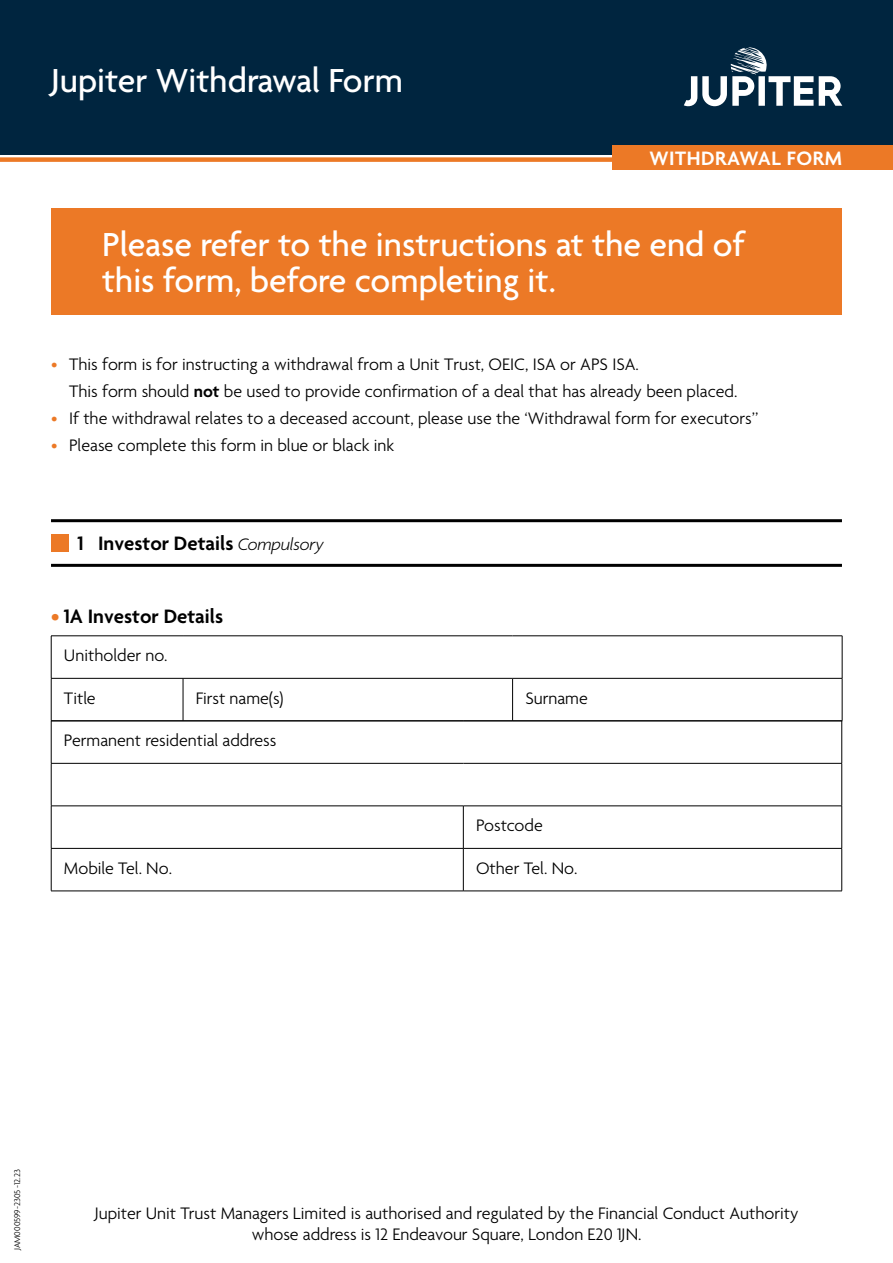
<style>
.page{position:relative;width:893px;height:1263px;background:#fff}
.page>*{position:absolute;margin:0;border:0;box-sizing:border-box;transform-origin:0 0}
.t1{font:500 36px/36px "Agenda";color:#fff}
.t2{font:600 21px "Agenda";color:#000}
.t3{font:600 21px "Agenda";letter-spacing:.025em;color:#fff}
.t4{font:300 18px/21px "Agenda";color:#000;text-align:center}
.t5{font:300 9px "Agenda";color:#000}
.s1{color:#ec7926}
.s2{font-weight:600}
.s3{font-weight:300;font-style:italic;font-size:18px}
</style>
<div class="page">
<div style="left:0;top:157px;width:893px;height:5px;background:#ec7926"></div>
<div style="left:0;top:0;width:893px;height:154px;background:#00253f"></div>
<svg style="left:684px;top:47px;width:158px;height:60px"></svg>
<div style="left:51px;top:208px;width:791px;height:107px;background:#ec7926"></div>
<div style="left:612px;top:145px;width:281px;height:25px;background:#ec7926"></div>
<hr style="left:51px;top:519px;width:791px;height:3px;background:#000">
<hr style="left:51px;top:564px;width:791px;height:3px;background:#000">
<div style="left:51px;top:535px;width:17px;height:17px;background:#ec7926"></div>
<svg style="left:52px;top:762px;width:789px;height:129px"></svg>
<hr style="left:51px;top:721px;width:1px;height:42px;background:#000">
<hr style="left:51px;top:763px;width:1px;height:43px;background:#000">
<hr style="left:51px;top:806px;width:1px;height:42px;background:#000">
<hr style="left:51px;top:720px;width:412px;height:1px;background:#000">
<hr style="left:463px;top:720px;width:379px;height:1px;background:#000">
<hr style="left:51px;top:763px;width:412px;height:1px;background:#000">
<hr style="left:463px;top:763px;width:379px;height:1px;background:#000">
<hr style="left:51px;top:806px;width:412px;height:1px;background:#000">
<hr style="left:841px;top:721px;width:1px;height:42px;background:#000">
<hr style="left:841px;top:763px;width:1px;height:43px;background:#000">
<hr style="left:463px;top:806px;width:1px;height:42px;background:#000">
<hr style="left:841px;top:806px;width:1px;height:42px;background:#000">
<hr style="left:463px;top:806px;width:379px;height:1px;background:#000">
<hr style="left:51px;top:848px;width:1px;height:43px;background:#000">
<hr style="left:51px;top:848px;width:412px;height:1px;background:#000">
<hr style="left:463px;top:848px;width:1px;height:43px;background:#000">
<hr style="left:463px;top:848px;width:379px;height:1px;background:#000">
<hr style="left:841px;top:848px;width:1px;height:43px;background:#000">
<hr style="left:51px;top:891px;width:412px;height:1px;background:#000">
<hr style="left:463px;top:891px;width:379px;height:1px;background:#000">
<hr style="left:51px;top:678px;width:1px;height:43px;background:#000">
<hr style="left:183px;top:678px;width:1px;height:43px;background:#000">
<hr style="left:512px;top:678px;width:1px;height:43px;background:#000">
<hr style="left:842px;top:678px;width:1px;height:43px;background:#000">
<hr style="left:51px;top:721px;width:132px;height:1px;background:#000">
<hr style="left:183px;top:721px;width:330px;height:1px;background:#000">
<hr style="left:513px;top:721px;width:329px;height:1px;background:#000">
<hr style="left:51px;top:635px;width:132px;height:1px;background:#000">
<hr style="left:51px;top:636px;width:1px;height:42px;background:#000">
<hr style="left:183px;top:635px;width:330px;height:1px;background:#000">
<hr style="left:513px;top:635px;width:329px;height:1px;background:#000">
<hr style="left:842px;top:636px;width:1px;height:42px;background:#000">
<hr style="left:51px;top:678px;width:132px;height:1px;background:#000">
<hr style="left:183px;top:678px;width:330px;height:1px;background:#000">
<hr style="left:513px;top:678px;width:329px;height:1px;background:#000">
<p class="t1" style="left:51px;top:64px;width:353px">Jupiter Withdrawal Form</p>
<p class="t3" style="left:649px;top:147px;width:194px">WITHDRAWAL FORM</p>
<p class="t1" style="left:102px;top:229px;width:644px">Please refer to the instructions at the end of this form, before completing it.</p>
<p class="t4" style="left:69px;top:352px;width:670px;line-height:27px;text-align:left;text-indent:-18px"><span class="s1">•</span> This form is for instructing a withdrawal from a Unit Trust, OEIC, ISA or APS ISA.<br>This form should <span class="s2">not</span> be used to provide confirmation of a deal that has already been placed.</p>
<p class="t4" style="left:51px;top:409px;width:709px"><span class="s1">•</span> If the withdrawal relates to a deceased account, please use the ‘Withdrawal form for executors’’</p>
<p class="t4" style="left:51px;top:436px;width:345px"><span class="s1">•</span> Please complete this form in blue or black ink</p>
<p class="t2" style="left:78px;top:532px;width:248px">1 Investor Details <span class="s3">Compulsory</span></p>
<p class="t2" style="left:51px;top:605px;width:174px"><span class="s1">•</span> 1A Investor Details</p>
<p class="t4" style="left:64px;top:646px;width:105px">Unitholder no.</p>
<p class="t4" style="left:64px;top:689px;width:33px">Title</p>
<p class="t4" style="left:196px;top:689px;width:89px">First name(s)</p>
<p class="t4" style="left:525px;top:689px;width:64px">Surname</p>
<p class="t4" style="left:64px;top:731px;width:214px">Permanent residential address</p>
<p class="t4" style="left:476px;top:816px;width:68px">Postcode</p>
<p class="t4" style="left:64px;top:859px;width:110px">Mobile Tel. No.</p>
<p class="t4" style="left:476px;top:859px;width:103px">Other Tel. No.</p>
<p class="t5" style="left:13px;top:1250px;width:83px;rotate:-90deg">JAM000599-2305 -12.23</p>
<p class="t4" style="left:95px;top:1203px;width:705px">Jupiter Unit Trust Managers Limited is authorised and regulated by the Financial Conduct Authority whose address is 12 Endeavour Square, London E20 1JN.</p>
</div>
